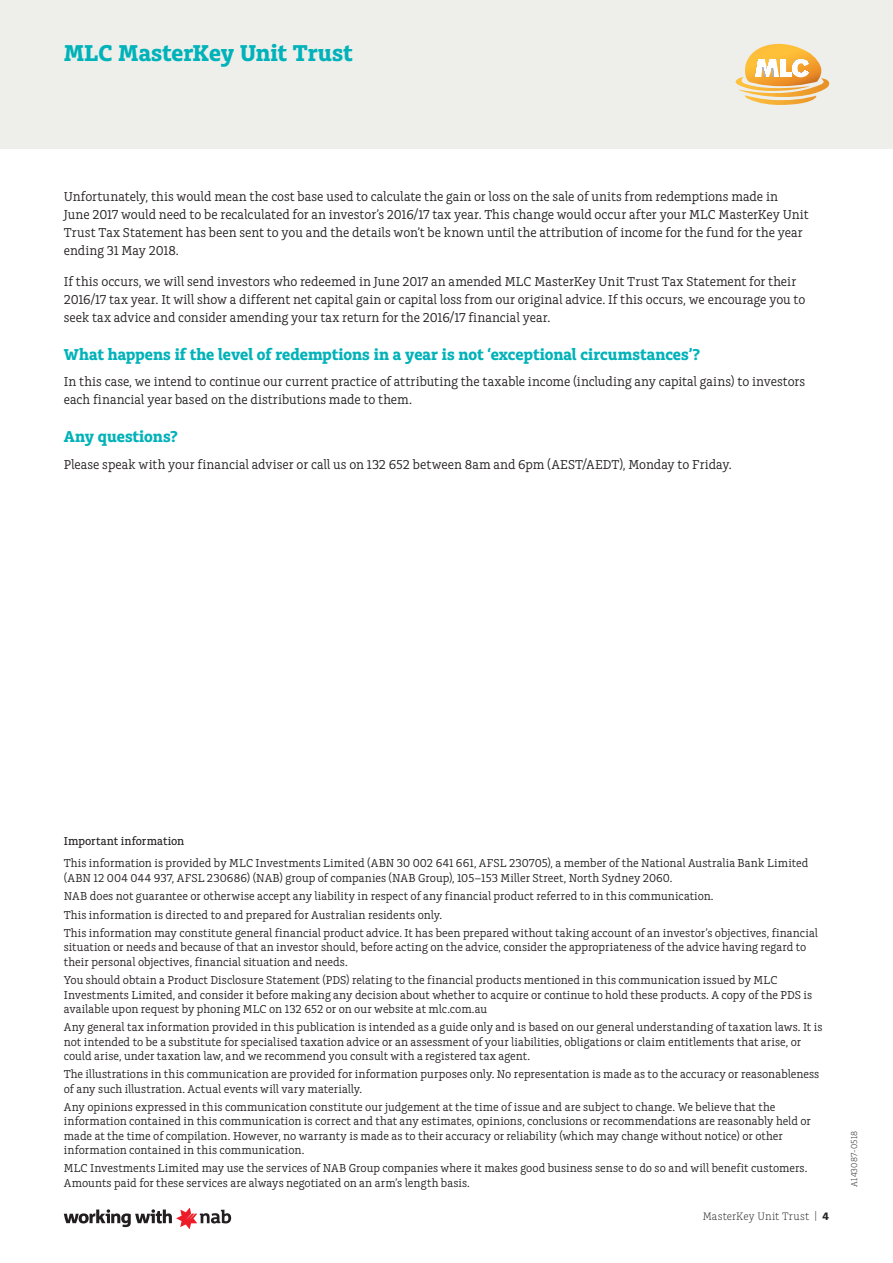
<style>
.page{position:relative;width:893px;height:1263px;background:#fff}
.page>*{position:absolute;margin:0;border:0;box-sizing:border-box;transform-origin:0 0}
.t1{font:700 24px "Charlie Std";color:#00b2b9}
.A4_Sub_Heading_1{font:700 16.5px "Charlie Std";color:#00b2b9}
.A4_Body_Copy{font:13.5px/18px "Charlie Std";color:#231f20}
.A4_Back_page_Legals{font:12px/14.2px "Charlie Std";letter-spacing:.005em;color:#231f20}
.A4_Back_page_Legals-2{font:500 12px "Charlie Std";letter-spacing:.005em;color:#231f20}
.t2{font:300 11.25px "Charlie Std";letter-spacing:.015em;color:#231f20}
.A4_Back_page_Legals-3{font:300 9px "Charlie Std";letter-spacing:.015em;color:#231f20}
.s1{font-weight:700}
</style>
<div class="page">
<div style="left:0;top:0;width:893px;height:149px;background:#eeeeeb"></div>
<svg style="left:736px;top:44px;width:93px;height:61px"></svg>
<svg style="left:64px;top:1208px;width:167px;height:21px"></svg>
<h1 class="t1" style="left:64px;top:40px;width:290px">MLC MasterKey Unit Trust</h1>
<p class="A4_Body_Copy" style="left:64px;top:188px;width:746px">Unfortunately, this would mean the cost base used to calculate the gain or loss on the sale of units from redemptions made in<br>June 2017 would need to be recalculated for an investor’s 2016/17 tax year. This change would occur after your MLC MasterKey Unit Trust Tax Statement has been sent to you and the details won’t be known until the attribution of income for the fund for the year ending 31 May 2018.</p>
<p class="A4_Body_Copy" style="left:64px;top:273px;width:743px">If this occurs, we will send investors who redeemed in June 2017 an amended MLC MasterKey Unit Trust Tax Statement for their<br>2016/17 tax year. It will show a different net capital gain or capital loss from our original advice. If this occurs, we encourage you to seek tax advice and consider amending your tax return for the 2016/17 financial year.</p>
<p class="A4_Sub_Heading_1" style="left:64px;top:345px;width:638px">What happens if the level of redemptions in a year is not ‘exceptional circumstances’?</p>
<p class="A4_Body_Copy" style="left:64px;top:373px;width:743px">In this case, we intend to continue our current practice of attributing the taxable income (including any capital gains) to investors each financial year based on the distributions made to them.</p>
<p class="A4_Sub_Heading_1" style="left:64px;top:427px;width:116px">Any questions?</p>
<p class="A4_Body_Copy" style="left:64px;top:455px;width:670px">Please speak with your financial adviser or call us on 132 652 between 8am and 6pm (AEST/AEDT), Monday to Friday.</p>
<p class="A4_Back_page_Legals-2" style="left:64px;top:834px;width:122px">Important information</p>
<p class="A4_Back_page_Legals" style="left:64px;top:856px;width:746px">This information is provided by MLC Investments Limited (ABN 30 002 641 661, AFSL 230705), a member of the National Australia Bank Limited (ABN 12 004 044 937, AFSL 230686) (NAB) group of companies (NAB Group), 105–153 Miller Street, North Sydney 2060.</p>
<p class="A4_Back_page_Legals" style="left:64px;top:889px;width:651px">NAB does not guarantee or otherwise accept any liability in respect of any financial product referred to in this communication.</p>
<p class="A4_Back_page_Legals" style="left:64px;top:908px;width:380px">This information is directed to and prepared for Australian residents only.</p>
<p class="A4_Back_page_Legals" style="left:64px;top:926px;width:756px">This information may constitute general financial product advice. It has been prepared without taking account of an investor’s objectives, financial situation or needs and because of that an investor should, before acting on the advice, consider the appropriateness of the advice having regard to their personal objectives, financial situation and needs.</p>
<p class="A4_Back_page_Legals" style="left:64px;top:973px;width:750px">You should obtain a Product Disclosure Statement (PDS) relating to the financial products mentioned in this communication issued by MLC<br>Investments Limited, and consider it before making any decision about whether to acquire or continue to hold these products. A copy of the PDS is available upon request by phoning MLC on 132 652 or on our website at mlc.com.au</p>
<p class="A4_Back_page_Legals" style="left:64px;top:1020px;width:760px">Any general tax information provided in this publication is intended as a guide only and is based on our general understanding of taxation laws. It is not intended to be a substitute for specialised taxation advice or an assessment of your liabilities, obligations or claim entitlements that arise, or could arise, under taxation law, and we recommend you consult with a registered tax agent.</p>
<p class="A4_Back_page_Legals" style="left:64px;top:1067px;width:757px">The illustrations in this communication are provided for information purposes only. No representation is made as to the accuracy or reasonableness of any such illustration. Actual events will vary materially.</p>
<p class="A4_Back_page_Legals" style="left:64px;top:1100px;width:749px">Any opinions expressed in this communication constitute our judgement at the time of issue and are subject to change. We believe that the information contained in this communication is correct and that any estimates, opinions, conclusions or recommendations are reasonably held or made at the time of compilation. However, no warranty is made as to their accuracy or reliability (which may change without notice) or other information contained in this communication.</p>
<p class="A4_Back_page_Legals" style="left:64px;top:1161px;width:745px">MLC Investments Limited may use the services of NAB Group companies where it makes good business sense to do so and will benefit customers.<br>Amounts paid for these services are always negotiated on an arm’s length basis.</p>
<p class="t2" style="left:703px;top:1210px;width:128px">MasterKey Unit Trust | <span class="s1">4</span></p>
<p class="A4_Back_page_Legals-3" style="left:849px;top:1187px;width:58px;rotate:-90deg">A143087-0518</p>
</div>
